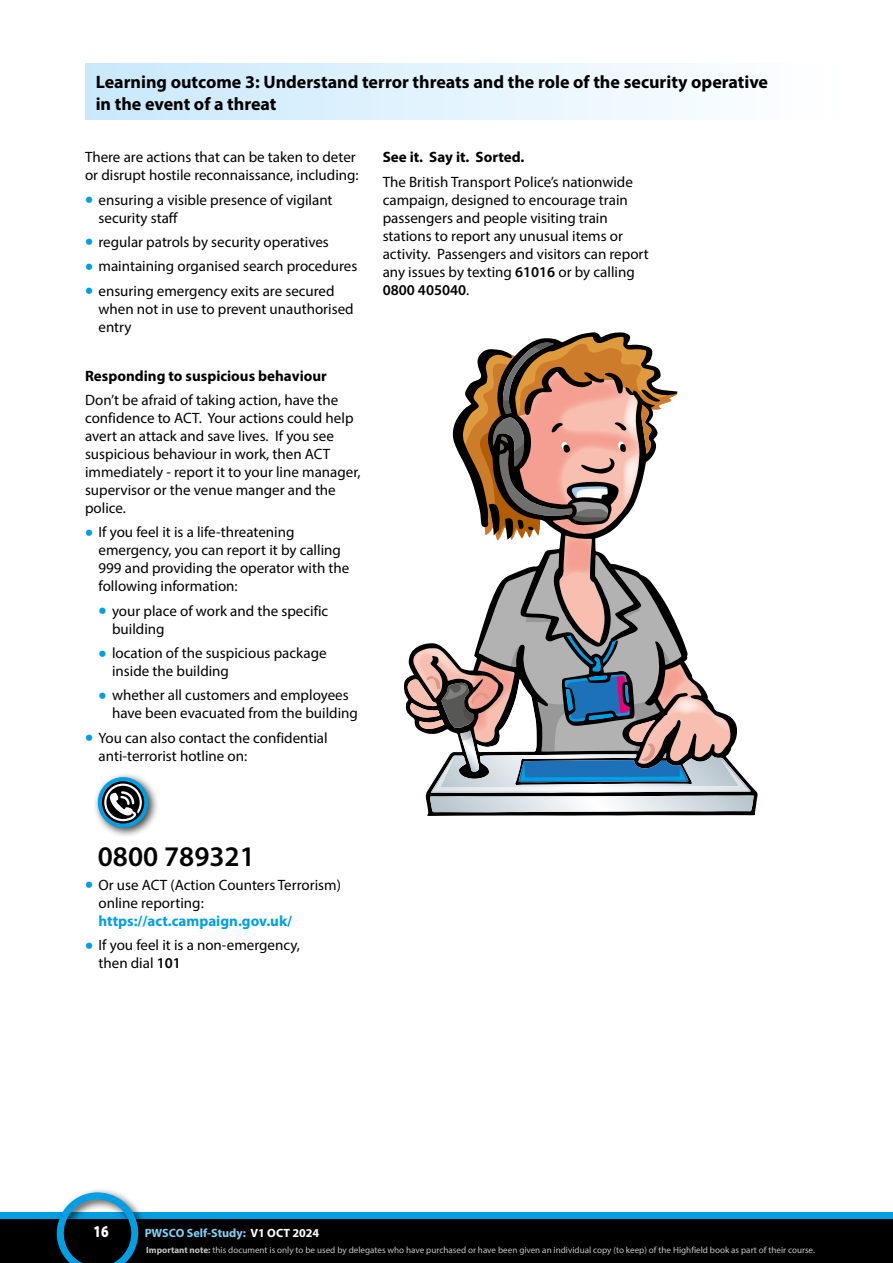
<style>
.page{position:relative;width:893px;height:1263px;background:#fff}
.page>*{position:absolute;margin:0;border:0;box-sizing:border-box;transform-origin:0 0}
.t1{font:600 28.5px "Myriad Pro";color:#000}
.t2{font:700 18px/21.6px "Myriad Pro";color:#000}
.t3{font:900 16.5px "Myriad Pro";color:#fff;scale:.8 1}
.t4{font:15px/18px "Myriad Pro";color:#000}
.t5{font:700 15px "Myriad Pro";color:#000}
.t6{font:700 15px "Myriad Pro";color:#009fe3}
.t7{font:700 12px "Myriad Pro";color:#83d0f5}
.t8{font:9px "Myriad Pro";color:#c6c6c6}
.s1{font-weight:700;font-size:24px;color:#009fe3}
.s2{font-weight:600}
.s3{color:#fff}
.s4{font-weight:700}
</style>
<div class="page">
<div style="left:0;top:1214px;width:893px;height:49px;background:#000"></div>
<div style="left:0;top:1212px;width:893px;height:6px;background:#009fe3"></div>
<div style="left:52px;top:1187px;width:97px;height:76px;background:#000;opacity:.75"></div>
<svg style="left:51px;top:1187px;width:93px;height:76px"></svg>
<div style="left:93px;top:772px;width:66px;height:67px;background:#000;opacity:.75"></div>
<svg style="left:98px;top:777px;width:50px;height:51px"></svg>
<svg style="left:102px;top:781px;width:42px;height:42px"></svg>
<svg style="left:104px;top:783px;width:38px;height:38px"></svg>
<svg style="left:404px;top:332px;width:354px;height:484px"></svg>
<svg style="left:407px;top:333px;width:347px;height:479px"></svg>
<div style="left:85px;top:64px;width:757px;height:55px;background:linear-gradient(to right,#c9e9fc,#fff)"></div>
<p class="t2" style="left:96px;top:70px;width:674px">Learning outcome 3: Understand terror threats and the role of the security operative in the event of a threat</p>
<p class="t4" style="left:85px;top:148px;width:275px">There are actions that can be taken to deter or disrupt hostile reconnaissance, including:</p>
<p class="t4" style="left:99px;top:190px;width:235px;text-indent:-14px"><span class="s1">•</span> ensuring a visible presence of vigilant security staff</p>
<p class="t4" style="left:85px;top:233px;width:245px"><span class="s1">•</span> regular patrols by security operatives</p>
<p class="t4" style="left:85px;top:257px;width:274px"><span class="s1">•</span> maintaining organised search procedures</p>
<p class="t4" style="left:99px;top:281px;width:257px;text-indent:-14px"><span class="s1">•</span> ensuring emergency exits are secured when not in use to prevent unauthorised entry</p>
<p class="t5" style="left:85px;top:366px;width:243px">Responding to suspicious behaviour</p>
<p class="t4" style="left:85px;top:391px;width:277px">Don’t be afraid of taking action, have the confidence to ACT. Your actions could help avert an attack and save lives. If you see suspicious behaviour in work, then ACT immediately - report it to your line manager, supervisor or the venue manger and the police.</p>
<p class="t4" style="left:99px;top:523px;width:252px;text-indent:-14px"><span class="s1">•</span> If you feel it is a life-threatening emergency, you can report it by calling 999 and providing the operator with the following information:</p>
<p class="t4" style="left:112px;top:601px;width:218px;text-indent:-14px"><span class="s1">•</span> your place of work and the specific building</p>
<p class="t4" style="left:112px;top:644px;width:216px;text-indent:-14px"><span class="s1">•</span> location of the suspicious package inside the building</p>
<p class="t4" style="left:112px;top:686px;width:247px;text-indent:-14px"><span class="s1">•</span> whether all customers and employees have been evacuated from the building</p>
<p class="t4" style="left:99px;top:728px;width:231px;text-indent:-14px"><span class="s1">•</span> You can also contact the confidential anti-terrorist hotline on:</p>
<p class="t5" style="left:383px;top:147px;width:143px">See it. Say it. Sorted.</p>
<p class="t4" style="left:383px;top:172px;width:268px">The British Transport Police’s nationwide campaign, designed to encourage train passengers and people visiting train stations to report any unusual items or activity. Passengers and visitors can report any issues by texting <span class="s2">61016</span> or by calling <span class="s2">0800 405040</span>.</p>
<h1 class="t1" style="left:98px;top:838px;width:159px">0800 789321</h1>
<p class="t4" style="left:99px;top:876px;width:244px;text-indent:-14px"><span class="s1">•</span> Or use ACT (Action Counters Terrorism) online reporting:</p>
<p class="t6" style="left:99px;top:911px;width:195px">https://act.campaign.gov.uk/</p>
<p class="t4" style="left:99px;top:936px;width:203px;text-indent:-14px"><span class="s1">•</span> If you feel it is a non-emergency, then dial <span class="s2">101</span></p>
<p class="t3" style="left:94px;top:1221px;width:20px">16</p>
<p class="t7" style="left:145px;top:1225px;width:176px">PWSCO Self-Study: <span class="s3">V1 OCT 2024</span></p>
<p class="t8" style="left:146px;top:1244px;width:670px"><span class="s4">Important note:</span> this document is only to be used by delegates who have purchased or have been given an individual copy (to keep) of the Highfield book as part of their course.</p>
</div>
